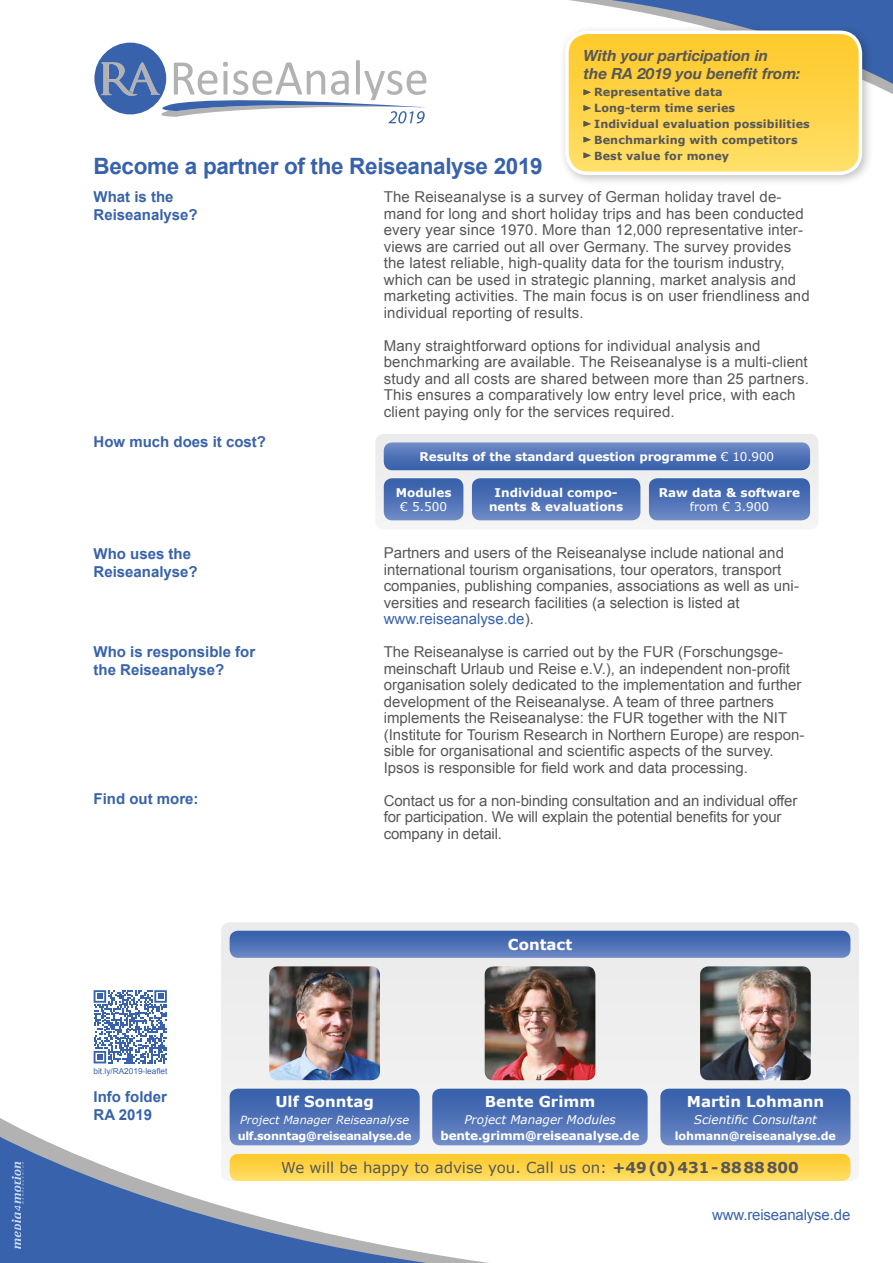
<style>
.page{position:relative;width:893px;height:1263px;background:#fff}
.page>*{position:absolute;margin:0;border:0;box-sizing:border-box;transform-origin:0 0}
.t1{font:700 22.5px "Arial";letter-spacing:-.015em;color:#3862ab}
.t2{font:italic 700 15.3px/18.1px "Helvetica Neue";color:#575756}
.t3{font:15px/16.5px "Arial";color:#575756}
.t4{font:700 15px/18px "Arial";color:#3862ab}
.t5{font:15px "Verdana";color:#575756}
.t6{font:700 15px "Verdana";color:#fff}
.t7{font:15px "Arial";letter-spacing:-.01em;color:#3862ab}
.t8{font:700 12px/14.4px "Verdana";letter-spacing:-.01em;color:#fff;text-align:center}
.t9{font:italic 12px "Verdana";color:#fff}
.t10{font:12px "Verdana";color:#fff}
.t11{font:700 11.25px "Verdana";letter-spacing:-.025em;color:#fff}
.t12{font:italic 11.25px "Verdana";color:#fff}
.t13{font:700 11.1px/15.8px "Verdana";letter-spacing:.01em;color:#575756}
.t14{font:8.25px "Arial";color:#3862ab}
.s1{font-weight:400}
.s2{color:#3862ab}
.s3{font-weight:700}
</style>
<div class="page">
<svg style="left:0;top:1118px;width:489px;height:145px"></svg>
<svg style="left:12px;top:1162px;width:12px;height:87px"></svg>
<svg style="left:375px;top:434px;width:444px;height:96px"></svg>
<svg style="left:384px;top:442px;width:426px;height:28px;background:#5476b8"></svg>
<svg style="left:384px;top:478px;width:79px;height:42px;background:#5274b7"></svg>
<svg style="left:649px;top:478px;width:161px;height:42px;background:#5174b7"></svg>
<svg style="left:472px;top:478px;width:168px;height:42px;background:#5174b7"></svg>
<div style="left:559px;top:25px;width:315px;height:162px;background:#000;opacity:.25"></div>
<svg style="left:559px;top:0;width:334px;height:173px;background:#e1c974"></svg>
<svg style="left:94px;top:43px;width:333px;height:81px"></svg>
<svg style="left:94px;top:990px;width:73px;height:73px"></svg>
<div style="left:221px;top:922px;width:638px;height:259px;background:#eee;border-radius:9px"></div>
<img style="left:485px;top:966px;width:110px;height:114px">
<svg style="left:432px;top:1089px;width:216px;height:56px;background:#5173b7"></svg>
<img style="left:700px;top:966px;width:111px;height:114px">
<svg style="left:660px;top:1089px;width:190px;height:56px;background:#5173b7"></svg>
<svg style="left:230px;top:1154px;width:620px;height:27px;background:#fed348"></svg>
<svg style="left:230px;top:931px;width:620px;height:27px;background:#5173b7"></svg>
<svg style="left:230px;top:1089px;width:190px;height:56px;background:#5073b7"></svg>
<img style="left:269px;top:966px;width:111px;height:114px">
<p class="t2" style="left:583px;top:46px;width:219px">With your participation in<br>the RA 2019 you benefit from:</p>
<p class="t13" style="left:594px;top:84px;width:217px">Representative data<br>Long-term time series<br>Individual evaluation possibilities<br>Benchmarking with competitors<br>Best value for money</p>
<h1 class="t1" style="left:94px;top:151px;width:451px">Become a partner of the Reiseanalyse 2019</h1>
<p class="t4" style="left:94px;top:188px;width:106px">What is the<br>Reiseanalyse?</p>
<p class="t3" style="left:384px;top:189px;width:427px">The Reiseanalyse is a survey of German holiday travel de&shy;mand for long and short holiday trips and has been conducted every year since 1970. More than 12,000 representative inter&shy;views are carried out all over Germany. The survey provides the latest reliable, high-quality data for the tourism industry, which can be used in strategic planning, market analysis and marketing activities. The main focus is on user friendliness and individual reporting of results.</p>
<p class="t3" style="left:384px;top:337px;width:427px">Many straightforward options for individual analysis and benchmarking are available. The Reiseanalyse is a multi-client study and all costs are shared between more than 25 partners.<br>This ensures a comparatively low entry level price, with each client paying only for the services required.</p>
<p class="t4" style="left:94px;top:433px;width:174px">How much does it cost?</p>
<p class="t4" style="left:94px;top:545px;width:106px">Who uses the<br>Reiseanalyse?</p>
<p class="t4" style="left:94px;top:643px;width:163px">Who is responsible for the Reiseanalyse?</p>
<p class="t4" style="left:94px;top:790px;width:106px">Find out more:</p>
<p class="t14" style="left:94px;top:1066px;width:75px">bit.ly/RA2019-leaflet</p>
<p class="t8" style="left:420px;top:449px;width:356px">Results of the standard question programme <span class="s1">€ 10.900</span></p>
<p class="t8" style="left:396px;top:485px;width:57px">Modules</p>
<p class="t10" style="left:400px;top:498px;width:48px">€ 5.500</p>
<p class="t8" style="left:659px;top:485px;width:143px">Raw data &amp; software</p>
<p class="t10" style="left:690px;top:498px;width:81px">from € 3.900</p>
<p class="t8" style="left:489px;top:485px;width:136px">Individual compo&shy;nents &amp; evaluations</p>
<p class="t3" style="left:384px;top:545px;width:417px">Partners and users of the Reiseanalyse include national and international tourism organisations, tour operators, transport companies, publishing companies, associations as well as uni&shy;versities and research facilities (a selection is listed at <span class="s2">www.reiseanalyse.de</span>).</p>
<p class="t3" style="left:384px;top:644px;width:422px">The Reiseanalyse is carried out by the FUR (Forschungsge&shy;meinschaft Urlaub und Reise e.V.), an independent non-profit organisation solely dedicated to the implementation and further development of the Reiseanalyse. A team of three partners implements the Reiseanalyse: the FUR together with the NIT (Institute for Tourism Research in Northern Europe) are respon&shy;sible for organisational and scientific aspects of the survey.<br>Ipsos is responsible for field work and data processing.</p>
<p class="t3" style="left:384px;top:792px;width:415px">Contact us for a non-binding consultation and an individual offer for participation. We will explain the potential benefits for your company in detail.</p>
<p class="t6" style="left:508px;top:934px;width:66px">Contact</p>
<p class="t4" style="left:94px;top:1088px;width:75px">Info folder<br>RA 2019</p>
<p class="t6" style="left:275px;top:1091px;width:100px">Ulf Sonntag</p>
<p class="t12" style="left:240px;top:1112px;width:170px">Project Manager Reiseanalyse</p>
<p class="t11" style="left:238px;top:1128px;width:175px">ulf.sonntag@reiseanalyse.de</p>
<p class="t6" style="left:687px;top:1091px;width:139px">Martin Lohmann</p>
<p class="t9" style="left:694px;top:1111px;width:125px">Scientific Consultant</p>
<p class="t11" style="left:675px;top:1128px;width:162px">lohmann@reiseanalyse.de</p>
<p class="t5" style="left:281px;top:1157px;width:519px">We will be happy to advise you. Call us on: <span class="s3">+49(0)431-8888800</span></p>
<p class="t6" style="left:485px;top:1091px;width:112px">Bente Grimm</p>
<p class="t9" style="left:464px;top:1111px;width:153px">Project Manager Modules</p>
<p class="t8" style="left:441px;top:1128px;width:200px">bente.grimm@reiseanalyse.de</p>
<p class="t7" style="left:712px;top:1205px;width:140px">www.reiseanalyse.de</p>
</div>
